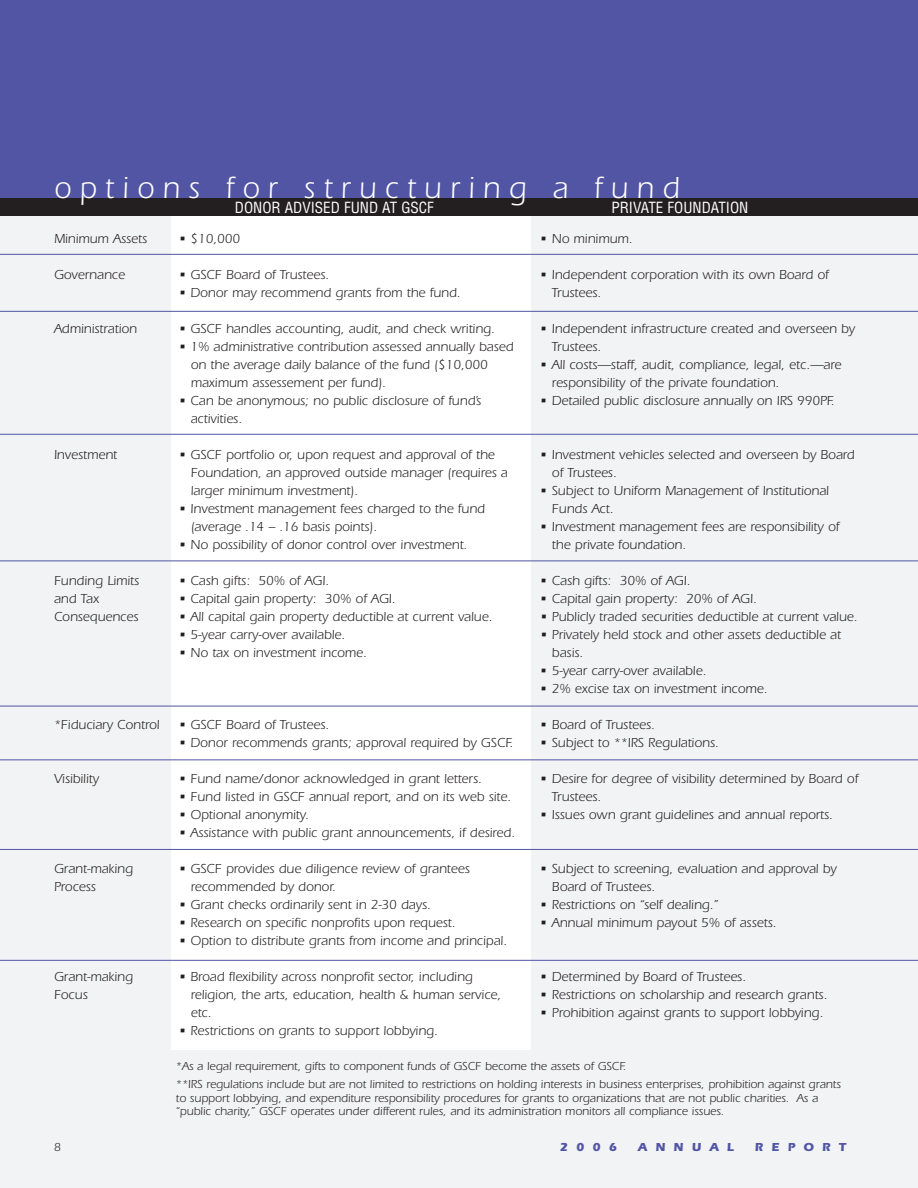
<style>
.page{position:relative;width:918px;height:1188px;background:#f2f3f4}
.page>*{position:absolute;margin:0;border:0;box-sizing:border-box;transform-origin:0 0}
.t1{font:31.5px "Itc Eras";letter-spacing:.28em;color:#fff;scale:.95 1}
.t2{font:condensed 15px "Helvetica";color:#fff}
.t3{font:13.5px/18px "Itc Eras";color:#231f20}
.t4{font:12px/18px "Itc Eras";color:#231f20}
.t5{font:700 12px "Itc Eras";letter-spacing:.68em;color:#5155a4}
</style>
<div class="page">
<div style="left:171px;top:0;width:360px;height:1050px;background:#fff"></div>
<div style="left:0;top:0;width:918px;height:198px;background:#5155a4"></div>
<div style="left:0;top:198px;width:918px;height:18px;background:#231f20"></div>
<hr style="left:0;top:254px;width:918px;height:1px;background:#5155a4">
<hr style="left:0;top:311px;width:918px;height:1px;background:#5155a4">
<hr style="left:0;top:434px;width:918px;height:1px;background:#5155a4">
<hr style="left:0;top:561px;width:918px;height:1px;background:#5155a4">
<hr style="left:0;top:960px;width:918px;height:1px;background:#5155a4">
<hr style="left:0;top:706px;width:918px;height:1px;background:#5155a4">
<hr style="left:0;top:759px;width:918px;height:1px;background:#5155a4">
<hr style="left:0;top:849px;width:918px;height:1px;background:#5155a4">
<h1 class="t1" style="left:54px;top:177px;width:660px">options for structuring a fund</h1>
<p class="t2" style="left:235px;top:199px;width:201px">DONOR ADVISED FUND AT GSCF</p>
<p class="t2" style="left:611px;top:199px;width:138px">PRIVATE FOUNDATION</p>
<p class="t3" style="left:54px;top:231px;width:95px">Minimum Assets</p>
<p class="t3" style="left:54px;top:267px;width:73px">Governance</p>
<p class="t3" style="left:54px;top:321px;width:85px">Administration</p>
<p class="t3" style="left:54px;top:447px;width:65px">Investment</p>
<p class="t3" style="left:54px;top:573px;width:87px">Funding Limits and Tax<br>Consequences</p>
<p class="t3" style="left:54px;top:717px;width:107px">*Fiduciary Control</p>
<p class="t3" style="left:54px;top:771px;width:47px">Visibility</p>
<p class="t3" style="left:54px;top:861px;width:81px">Grant-making<br>Process</p>
<p class="t3" style="left:54px;top:969px;width:81px">Grant-making<br>Focus</p>
<p class="t3" style="left:179px;top:231px;width:63px">• $10,000</p>
<p class="t3" style="left:179px;top:267px;width:152px">• GSCF Board of Trustees.</p>
<p class="t3" style="left:179px;top:285px;width:284px">• Donor may recommend grants from the fund.</p>
<p class="t3" style="left:179px;top:321px;width:318px">• GSCF handles accounting, audit, and check writing.</p>
<p class="t3" style="left:191px;top:339px;width:324px;text-indent:-12px">• 1% administrative contribution assessed annually based on the average daily balance of the fund ($10,000 maximum assessement per fund).</p>
<p class="t3" style="left:191px;top:393px;width:292px;text-indent:-12px">• Can be anonymous; no public disclosure of fund’s activities.</p>
<p class="t3" style="left:191px;top:447px;width:319px;text-indent:-12px">• GSCF portfolio or, upon request and approval of the<br>Foundation, an approved outside manager (requires a larger minimum investment).</p>
<p class="t3" style="left:191px;top:501px;width:296px;text-indent:-12px">• Investment management fees charged to the fund (average .14 – .16 basis points).</p>
<p class="t3" style="left:179px;top:537px;width:290px">• No possibility of donor control over investment.</p>
<p class="t3" style="left:179px;top:573px;width:152px">• Cash gifts: 50% of AGI.</p>
<p class="t3" style="left:179px;top:591px;width:218px">• Capital gain property: 30% of AGI.</p>
<p class="t3" style="left:179px;top:609px;width:315px">• All capital gain property deductible at current value.</p>
<p class="t3" style="left:179px;top:627px;width:168px">• 5-year carry-over available.</p>
<p class="t3" style="left:179px;top:645px;width:190px">• No tax on investment income.</p>
<p class="t3" style="left:179px;top:717px;width:152px">• GSCF Board of Trustees.</p>
<p class="t3" style="left:179px;top:735px;width:336px">• Donor recommends grants; approval required by GSCF.</p>
<p class="t3" style="left:179px;top:771px;width:305px">• Fund name/donor acknowledged in grant letters.</p>
<p class="t3" style="left:179px;top:789px;width:334px">• Fund listed in GSCF annual report, and on its web site.</p>
<p class="t3" style="left:179px;top:807px;width:132px">• Optional anonymity.</p>
<p class="t3" style="left:179px;top:825px;width:338px">• Assistance with public grant announcements, if desired.</p>
<p class="t3" style="left:191px;top:861px;width:281px;text-indent:-12px">• GSCF provides due diligence review of grantees recommended by donor.</p>
<p class="t3" style="left:179px;top:897px;width:254px">• Grant checks ordinarily sent in 2-30 days.</p>
<p class="t3" style="left:179px;top:915px;width:278px">• Research on specific nonprofits upon request.</p>
<p class="t3" style="left:179px;top:933px;width:330px">• Option to distribute grants from income and principal.</p>
<p class="t3" style="left:191px;top:969px;width:312px;text-indent:-12px">• Broad flexibility across nonprofit sector, including religion, the arts, education, health &amp; human service, etc.</p>
<p class="t3" style="left:179px;top:1023px;width:261px">• Restrictions on grants to support lobbying.</p>
<p class="t3" style="left:540px;top:231px;width:94px">• No minimum.</p>
<p class="t3" style="left:552px;top:267px;width:278px;text-indent:-12px">• Independent corporation with its own Board of<br>Trustees.</p>
<p class="t3" style="left:552px;top:321px;width:305px;text-indent:-12px">• Independent infrastructure created and overseen by<br>Trustees.</p>
<p class="t3" style="left:552px;top:357px;width:291px;text-indent:-12px">• All costs—staff, audit, compliance, legal, etc.—are responsibility of the private foundation.</p>
<p class="t3" style="left:540px;top:393px;width:296px">• Detailed public disclosure annually on IRS 990PF.</p>
<p class="t3" style="left:552px;top:447px;width:304px;text-indent:-12px">• Investment vehicles selected and overseen by Board of Trustees.</p>
<p class="t3" style="left:552px;top:483px;width:279px;text-indent:-12px">• Subject to Uniform Management of Institutional<br>Funds Act.</p>
<p class="t3" style="left:552px;top:519px;width:289px;text-indent:-12px">• Investment management fees are responsibility of the private foundation.</p>
<p class="t3" style="left:540px;top:573px;width:152px">• Cash gifts: 30% of AGI.</p>
<p class="t3" style="left:540px;top:591px;width:218px">• Capital gain property: 20% of AGI.</p>
<p class="t3" style="left:540px;top:609px;width:319px">• Publicly traded securities deductible at current value.</p>
<p class="t3" style="left:552px;top:627px;width:290px;text-indent:-12px">• Privately held stock and other assets deductible at basis.</p>
<p class="t3" style="left:540px;top:663px;width:168px">• 5-year carry-over available.</p>
<p class="t3" style="left:540px;top:681px;width:229px">• 2% excise tax on investment income.</p>
<p class="t3" style="left:540px;top:717px;width:117px">• Board of Trustees.</p>
<p class="t3" style="left:540px;top:735px;width:180px">• Subject to **IRS Regulations.</p>
<p class="t3" style="left:552px;top:771px;width:308px;text-indent:-12px">• Desire for degree of visibility determined by Board of<br>Trustees.</p>
<p class="t3" style="left:540px;top:807px;width:295px">• Issues own grant guidelines and annual reports.</p>
<p class="t3" style="left:552px;top:861px;width:286px;text-indent:-12px">• Subject to screening, evaluation and approval by<br>Board of Trustees.</p>
<p class="t3" style="left:540px;top:897px;width:180px">• Restrictions on “self dealing.”</p>
<p class="t3" style="left:540px;top:915px;width:238px">• Annual minimum payout 5% of assets.</p>
<p class="t3" style="left:540px;top:969px;width:208px">• Determined by Board of Trustees.</p>
<p class="t3" style="left:540px;top:987px;width:289px">• Restrictions on scholarship and research grants.</p>
<p class="t3" style="left:540px;top:1005px;width:285px">• Prohibition against grants to support lobbying.</p>
<p class="t4" style="left:176px;top:1058px;width:667px">*As a legal requirement, gifts to component funds of GSCF become the assets of GSCF.<br>**IRS regulations include but are not limited to restrictions on holding interests in business enterprises, prohibition against grants</p>
<p class="t4" style="left:176px;top:1092px;width:644px;line-height:13.5px">to support lobbying, and expenditure responsibility procedures for grants to organizations that are not public charities. As a “public charity,” GSCF operates under different rules, and its administration monitors all compliance issues.</p>
<p class="t4" style="left:54px;top:1139px;width:8px">8</p>
<p class="t5" style="left:560px;top:1143px;width:59px">2006</p>
<p class="t5" style="left:638px;top:1143px;width:98px">ANNUAL</p>
<p class="t5" style="left:755px;top:1143px;width:93px">REPORT</p>
</div>
